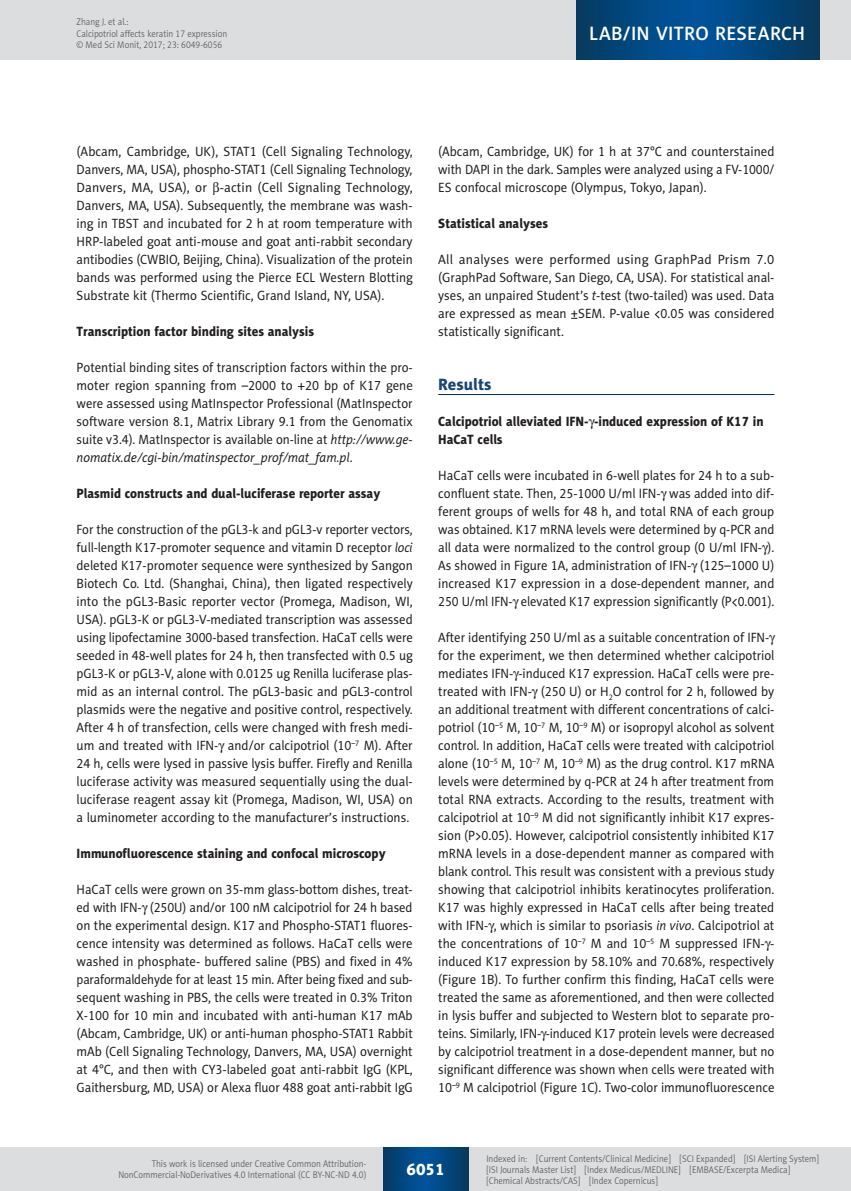
<style>
.page{position:relative;width:851px;height:1191px;background:#fff}
.page>*{position:absolute;margin:0;border:0;box-sizing:border-box;transform-origin:0 0}
.t1{font:19.5px "Naomi Sans EFN Medium";letter-spacing:.01em;color:#fff}
.MSM_Headline_1{font:16.5px "Naomi Sans EFN Heavy";color:#1a4574}
.t2{font:16.5px "Naomi Sans EFN Heavy";color:#fff}
.MSM_Body{font:13.5px/18px "Naomi Sans EFN";color:#231f20;text-align:justify;scale:.94 1}
.MSM_Body-2{font:13.5px/18px "Naomi Sans EFN";color:#231f20;text-align:justify;scale:.93 1}
.MSM_Body-3{font:13.5px/18px "Naomi Sans EFN";color:#231f20;text-align:justify;scale:.95 1}
.MSM_Body-4{font:13.5px/18px "Naomi Sans EFN";color:#231f20;text-align:justify;scale:.96 1}
.MSM_Body-5{font:13.5px/18px "Naomi Sans EFN";color:#231f20;text-align:justify}
.MSM_Headline_2{font:13.5px/18px "Naomi Sans EFN Heavy";color:#231f20;scale:.95 1}
.MSM_pagina_zywa{font:9.75px/11.2px "Naomi Sans EFN Light";color:#57585a;scale:.9 1}
.MSM_pagina_sygnatura{font:9.75px "Naomi Sans EFN Light";color:#57585a;scale:.9 1}
.s1{font-family:"Standard Sym L"}
.s2{font-style:italic}
</style>
<div class="page">
<hr style="left:438px;top:394px;width:336px;height:1px;background:#00295c">
<div style="left:0;top:1148px;width:850px;height:43px;background:#dcdddf"></div>
<svg style="left:383px;top:1147px;width:85px;height:43px;background:#02477e"></svg>
<div style="left:0;top:0;width:850px;height:60px;background:#dcdddf"></div>
<svg style="left:576px;top:0;width:243px;height:60px;background:#02477e"></svg>
<p class="MSM_pagina_zywa" style="left:77px;top:16px;width:169px">Zhang J. et al.:<br>Calcipotriol affects keratin 17 expression</p>
<p class="MSM_pagina_sygnatura" style="left:77px;top:39px;width:163px">© Med Sci Monit, 2017; 23: 6049-6056</p>
<h1 class="t1" style="left:589px;top:22px;width:217px">LAB/IN VITRO RESEARCH</h1>
<p class="MSM_Body-4" style="left:77px;top:142px;width:351px">(Abcam, Cambridge, UK), STAT1 (Cell Signaling Technology, Danvers, MA, USA), phospho-STAT1 (Cell Signaling Technology, Danvers, MA, USA), or <span class="s1">b</span>-actin (Cell Signaling Technology, Danvers, MA, USA). Subsequently, the membrane was wash&shy;ing in TBST and incubated for 2 h at room temperature with HRP-labeled goat anti-mouse and goat anti-rabbit secondary antibodies (CWBIO, Beijing, China). Visualization of the protein bands was performed using the Pierce ECL Western Blotting Substrate kit (Thermo Scientific, Grand Island, NY, USA).</p>
<p class="MSM_Headline_2" style="left:77px;top:322px;width:251px">Transcription factor binding sites analysis</p>
<p class="MSM_Body-3" style="left:77px;top:358px;width:355px">Potential binding sites of transcription factors within the pro&shy;moter region spanning from –2000 to +20 bp of K17 gene were assessed using MatInspector Professional (MatInspector software version 8.1, Matrix Library 9.1 from the Genomatix suite v3.4). MatInspector is available on-line at <span class="s2">http://www.ge&shy;nomatix.de/cgi-bin/matinspector_prof/mat_fam.pl</span>.</p>
<p class="MSM_Headline_2" style="left:77px;top:484px;width:321px">Plasmid constructs and dual-luciferase reporter assay</p>
<p class="MSM_Body-2" style="left:77px;top:520px;width:363px">For the construction of the pGL3-k and pGL3-v reporter vectors, full-length K17-promoter sequence and vitamin D receptor <span class="s2">loci </span>deleted K17-promoter sequence were synthesized by Sangon Biotech Co. Ltd. (Shanghai, China), then ligated respectively into the pGL3-Basic reporter vector (Promega, Madison, WI, USA). pGL3-K or pGL3-V-mediated transcription was assessed using lipofectamine 3000-based transfection. HaCaT cells were seeded in 48-well plates for 24 h, then transfected with 0.5 ug pGL3-K or pGL3-V, alone with 0.0125 ug Renilla luciferase plas&shy;mid as an internal control. The pGL3-basic and pGL3-control plasmids were the negative and positive control, respectively.<br>After 4 h of transfection, cells were changed with fresh medi&shy;um and treated with IFN-<span class="s1">g</span> and/or calcipotriol (10<sup>–7</sup> M). After 24 h, cells were lysed in passive lysis buffer. Firefly and Renilla luciferase activity was measured sequentially using the dual&shy;luciferase reagent assay kit (Promega, Madison, WI, USA) on a luminometer according to the manufacturer’s instructions.</p>
<p class="MSM_Headline_2" style="left:77px;top:844px;width:327px">Immunofluorescence staining and confocal microscopy</p>
<p class="MSM_Body" style="left:77px;top:880px;width:359px">HaCaT cells were grown on 35-mm glass-bottom dishes, treat&shy;ed with IFN-<span class="s1">g</span> (250U) and/or 100 nM calcipotriol for 24 h based on the experimental design. K17 and Phospho-STAT1 fluores&shy;cence intensity was determined as follows. HaCaT cells were washed in phosphate- buffered saline (PBS) and fixed in 4% paraformaldehyde for at least 15 min. After being fixed and sub&shy;sequent washing in PBS, the cells were treated in 0.3% Triton X-100 for 10 min and incubated with anti-human K17 mAb (Abcam, Cambridge, UK) or anti-human phospho-STAT1 Rabbit mAb (Cell Signaling Technology, Danvers, MA, USA) overnight at 4°C, and then with CY3-labeled goat anti-rabbit IgG (KPL, Gaithersburg, MD, USA) or Alexa fluor 488 goat anti-rabbit IgG</p>
<p class="MSM_Body-3" style="left:438px;top:142px;width:355px">(Abcam, Cambridge, UK) for 1 h at 37°C and counterstained with DAPI in the dark. Samples were analyzed using a FV-1000/ ES confocal microscope (Olympus, Tokyo, Japan).</p>
<p class="MSM_Headline_2" style="left:438px;top:214px;width:117px">Statistical analyses</p>
<p class="MSM_Body-5" style="left:438px;top:250px;width:337px">All analyses were performed using GraphPad Prism 7.0 (GraphPad Software, San Diego, CA, USA). For statistical anal&shy;yses, an unpaired Student’s <span class="s2">t</span>-test (two-tailed) was used. Data are expressed as mean ±SEM. P-value &lt;0.05 was considered statistically significant.</p>
<p class="MSM_Headline_1" style="left:438px;top:374px;width:55px">Results</p>
<p class="MSM_Headline_2" style="left:438px;top:412px;width:344px">Calcipotriol alleviated IFN-<span class="s1">g</span>-induced expression of K17 in<br>HaCaT cells</p>
<p class="MSM_Body-3" style="left:438px;top:466px;width:355px">HaCaT cells were incubated in 6-well plates for 24 h to a sub&shy;confluent state. Then, 25-1000 U/ml IFN-<span class="s1">g</span> was added into dif&shy;ferent groups of wells for 48 h, and total RNA of each group was obtained. K17 mRNA levels were determined by q-PCR and all data were normalized to the control group (0 U/ml IFN-<span class="s1">g</span>).<br>As showed in Figure 1A, administration of IFN-<span class="s1">g</span> (125–1000 U) increased K17 expression in a dose-dependent manner, and 250 U/ml IFN-<span class="s1">g</span> elevated K17 expression significantly (P&lt;0.001).</p>
<p class="MSM_Body" style="left:438px;top:628px;width:359px">After identifying 250 U/ml as a suitable concentration of IFN-<span class="s1">g </span>for the experiment, we then determined whether calcipotriol mediates IFN-<span class="s1">g</span>-induced K17 expression. HaCaT cells were pre&shy;treated with IFN-<span class="s1">g</span> (250 U) or H<sub>2</sub>O control for 2 h, followed by an additional treatment with different concentrations of calci&shy;potriol (10<sup>–5</sup> M, 10<sup>–7</sup> M, 10<sup>–9</sup> M) or isopropyl alcohol as solvent control. In addition, HaCaT cells were treated with calcipotriol alone (10<sup>–5</sup> M, 10<sup>–7</sup> M, 10<sup>–9</sup> M) as the drug control. K17 mRNA levels were determined by q-PCR at 24 h after treatment from total RNA extracts. According to the results, treatment with calcipotriol at 10<sup>–9</sup> M did not significantly inhibit K17 expres&shy;sion (P&gt;0.05). However, calcipotriol consistently inhibited K17 mRNA levels in a dose-dependent manner as compared with blank control. This result was consistent with a previous study showing that calcipotriol inhibits keratinocytes proliferation.<br>K17 was highly expressed in HaCaT cells after being treated with IFN-<span class="s1">g</span>, which is similar to psoriasis <span class="s2">in vivo</span>. Calcipotriol at the concentrations of 10<sup>–7</sup> M and 10<sup>–5</sup> M suppressed IFN-<span class="s1">g&shy;</span>induced K17 expression by 58.10% and 70.68%, respectively (Figure 1B). To further confirm this finding, HaCaT cells were treated the same as aforementioned, and then were collected in lysis buffer and subjected to Western blot to separate pro&shy;teins. Similarly, IFN-<span class="s1">g</span>-induced K17 protein levels were decreased by calcipotriol treatment in a dose-dependent manner, but no significant difference was shown when cells were treated with 10<sup>–9</sup> M calcipotriol (Figure 1C). Two-color immunofluorescence</p>
<p class="MSM_pagina_zywa" style="left:118px;top:1158px;width:277px;text-align:right">This work is licensed under Creative Common Attribution-<br>NonCommercial-NoDerivatives 4.0 International (CC BY-NC-ND 4.0)</p>
<p class="t2" style="left:406px;top:1159px;width:40px">6051</p>
<p class="MSM_pagina_zywa" style="left:486px;top:1152px;width:371px">Indexed in: [Current Contents/Clinical Medicine] [SCI Expanded] [ISI Alerting System] [ISI Journals Master List] [Index Medicus/MEDLINE] [EMBASE/Excerpta Medica] [Chemical Abstracts/CAS] [Index Copernicus]</p>
</div>
